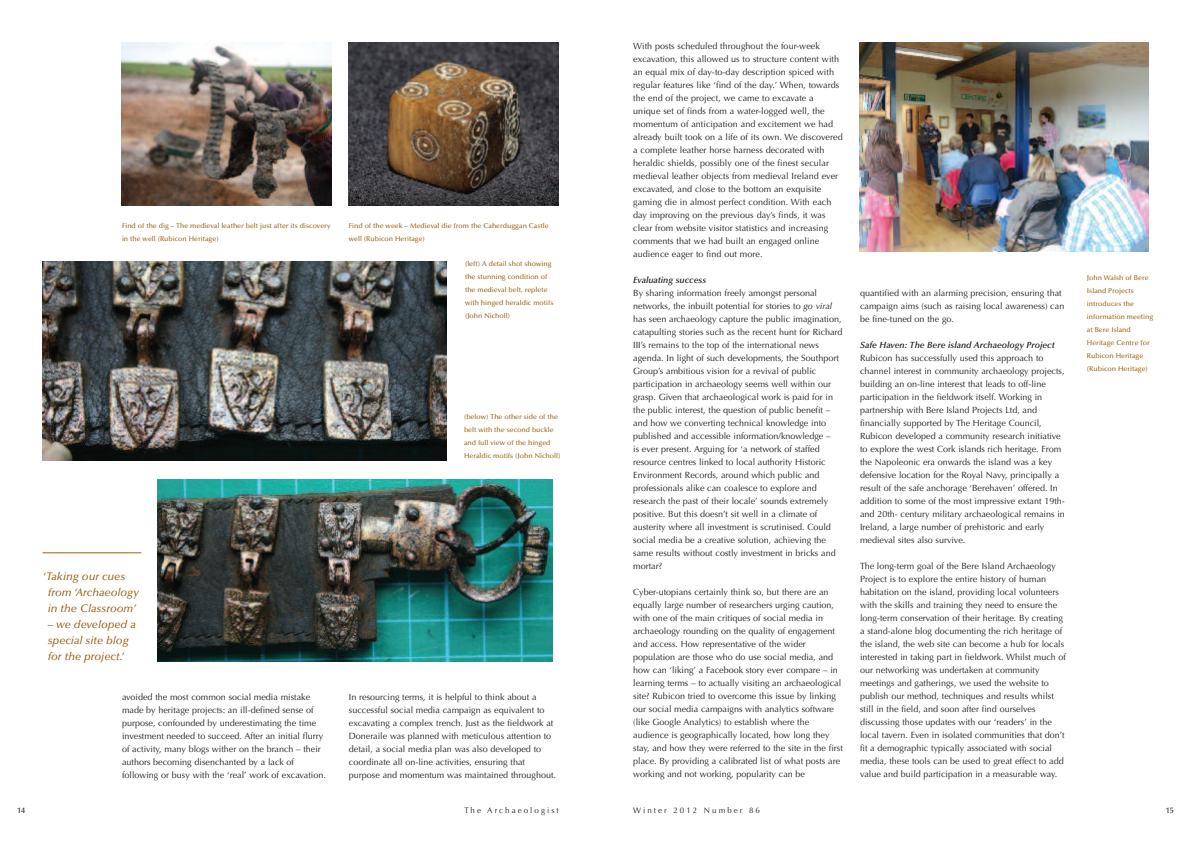
<style>
.page{position:relative;width:1191px;height:842px;background:#fff}
.page>*{position:absolute;margin:0;border:0;box-sizing:border-box;transform-origin:0 0}
.t1{font:italic 500 11px/16px "Optima";color:#9c6111}
.t2{font:9px/13px "Optima";color:#231f20}
.t3{font:italic 600 9px "Optima";color:#231f20}
.t4{font:8px "Optima";letter-spacing:.255em;color:#231f20}
.t5{font:500 8px "Optima";color:#231f20}
.t6{font:500 7px/13px "Optima";color:#9c6111}
.s1{font-style:normal}
.s2{font-style:italic}
</style>
<div class="page">
<img style="left:121px;top:43px;width:211px;height:163px">
<img style="left:859px;top:43px;width:289px;height:208px">
<img style="left:348px;top:43px;width:211px;height:163px">
<img style="left:158px;top:479px;width:395px;height:182px">
<img style="left:43px;top:261px;width:403px;height:199px">
<hr style="left:43px;top:553px;width:98px;height:1px;background:#9c6111">
<p class="t6" style="left:122px;top:220px;width:210px">Find of the dig – The medieval leather belt just after its discovery in the well (Rubicon Heritage)</p>
<p class="t6" style="left:349px;top:220px;width:201px">Find of the week – Medieval die from the Caherduggan Castle well (Rubicon Heritage)</p>
<p class="t6" style="left:465px;top:258px;width:90px">(left) A detail shot showing the stunning condition of the medieval belt, replete with hinged heraldic motifs (John Nicholl)</p>
<p class="t6" style="left:464px;top:411px;width:98px">(below) The other side of the belt with the second buckle and full view of the hinged<br>Heraldic motifs (John Nicholl)</p>
<p class="t1" style="left:48px;top:570px;width:93px;text-indent:-4px"><span class="s1">‘</span>Taking our cues from ‘Archaeology in the Classroom’</p>
<p class="t1" style="left:48px;top:618px;width:90px">– we developed a special site blog for the project.’</p>
<p class="t2" style="left:122px;top:691px;width:205px">avoided the most common social media mistake made by heritage projects: an ill-defined sense of purpose, confounded by underestimating the time investment needed to succeed. After an initial flurry of activity, many blogs wither on the branch – their authors becoming disenchanted by a lack of following or busy with the ‘real’ work of excavation.</p>
<p class="t2" style="left:349px;top:692px;width:209px">In resourcing terms, it is helpful to think about a successful social media campaign as equivalent to excavating a complex trench. Just as the fieldwork at Doneraile was planned with meticulous attention to detail, a social media plan was also developed to coordinate all on-line activities, ensuring that purpose and momentum was maintained throughout.</p>
<p class="t5" style="left:17px;top:807px;width:9px">14</p>
<p class="t4" style="left:464px;top:807px;width:96px">The Archaeologist</p>
<p class="t2" style="left:633px;top:41px;width:211px">With posts scheduled throughout the four-week excavation, this allowed us to structure content with an equal mix of day-to-day description spiced with regular features like ‘find of the day.’ When, towards the end of the project, we came to excavate a unique set of finds from a water-logged well, the momentum of anticipation and excitement we had already built took on a life of its own. We discovered a complete leather horse harness decorated with heraldic shields, possibly one of the finest secular medieval leather objects from medieval Ireland ever excavated, and close to the bottom an exquisite gaming die in almost perfect condition. With each day improving on the previous day’s finds, it was clear from website visitor statistics and increasing comments that we had built an engaged online audience eager to find out more.</p>
<p class="t3" style="left:633px;top:277px;width:74px">Evaluating success</p>
<p class="t2" style="left:633px;top:288px;width:211px">By sharing information freely amongst personal networks, the inbuilt potential for stories to <span class="s2">go viral </span>has seen archaeology capture the public imagination, catapulting stories such as the recent hunt for Richard III’s remains to the top of the international news agenda. In light of such developments, the Southport Group’s ambitious vision for a revival of public participation in archaeology seems well within our grasp. Given that archaeological work is paid for in the public interest, the question of public benefit – and how we converting technical knowledge into published and accessible information/knowledge –<br>is ever present. Arguing for ‘a network of staffed resource centres linked to local authority Historic Environment Records, around which public and professionals alike can coalesce to explore and research the past of their locale’ sounds extremely positive. But this doesn’t sit well in a climate of austerity where all investment is scrutinised. Could social media be a creative solution, achieving the same results without costly investment in bricks and mortar?</p>
<p class="t2" style="left:633px;top:587px;width:211px">Cyber-utopians certainly think so, but there are an equally large number of researchers urging caution, with one of the main critiques of social media in archaeology rounding on the quality of engagement and access. How representative of the wider population are those who do use social media, and how can ‘liking’ a Facebook story ever compare – in learning terms – to actually visiting an archaeological site? Rubicon tried to overcome this issue by linking our social media campaigns with analytics software (like Google Analytics) to establish where the audience is geographically located, how long they stay, and how they were referred to the site in the first place. By providing a calibrated list of what posts are working and not working, popularity can be</p>
<p class="t2" style="left:860px;top:287px;width:206px">quantified with an alarming precision, ensuring that campaign aims (such as raising local awareness) can be fine-tuned on the go.</p>
<p class="t3" style="left:860px;top:341px;width:196px">Safe Haven: The Bere island Archaeology Project</p>
<p class="t2" style="left:860px;top:352px;width:206px">Rubicon has successfully used this approach to channel interest in community archaeology projects, building an on-line interest that leads to off-line participation in the fieldwork itself. Working in partnership with Bere Island Projects Ltd, and financially supported by The Heritage Council, Rubicon developed a community research initiative to explore the west Cork islands rich heritage. From the Napoleonic era onwards the island was a key defensive location for the Royal Navy, principally a result of the safe anchorage ‘Berehaven’ offered. In addition to some of the most impressive extant 19th&shy;and 20th- century military archaeological remains in Ireland, a large number of prehistoric and early medieval sites also survive.</p>
<p class="t2" style="left:860px;top:560px;width:207px">The long-term goal of the Bere Island Archaeology Project is to explore the entire history of human habitation on the island, providing local volunteers with the skills and training they need to ensure the long-term conservation of their heritage. By creating a stand-alone blog documenting the rich heritage of the island, the web site can become a hub for locals interested in taking part in fieldwork. Whilst much of our networking was undertaken at community meetings and gatherings, we used the website to publish our method, techniques and results whilst still in the field, and soon after find ourselves discussing those updates with our ‘readers’ in the local tavern. Even in isolated communities that don’t fit a demographic typically associated with social media, these tools can be used to great effect to add value and build participation in a measurable way.</p>
<p class="t6" style="left:1087px;top:272px;width:68px">John Walsh of Bere<br>Island Projects introduces the information meeting at Bere Island<br>Heritage Centre for<br>Rubicon Heritage (Rubicon Heritage)</p>
<p class="t4" style="left:633px;top:807px;width:128px">Winter 2012 Number 86</p>
<p class="t5" style="left:1166px;top:807px;width:9px">15</p>
</div>
